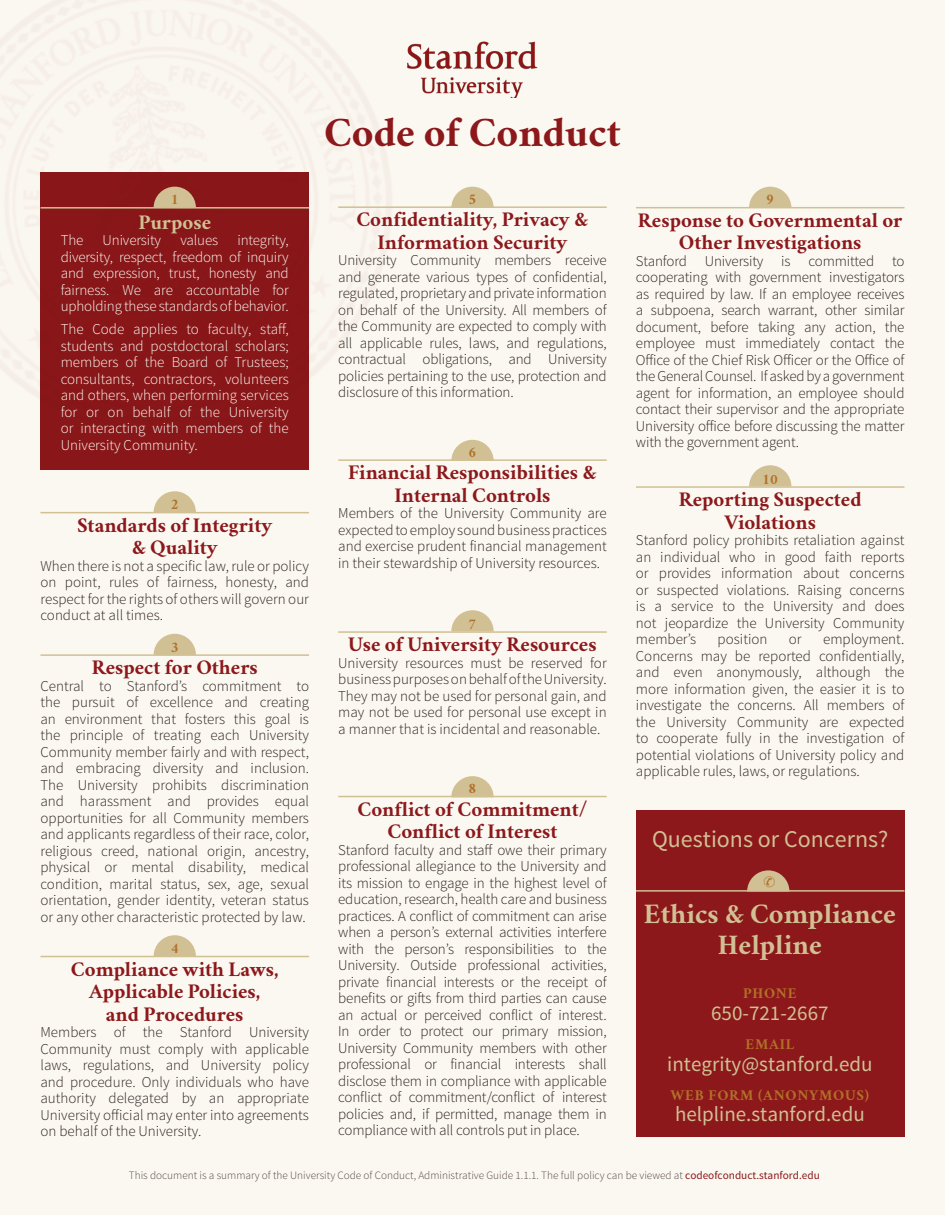
<style>
.page{position:relative;width:945px;height:1215px;background:#fbf8f1}
.page>*{position:absolute;margin:0;border:0;box-sizing:border-box;transform-origin:0 0}
.Header_1{font:700 42px "Crimson";color:#8c181b}
.contact{font:700 28.5px/30.6px "Crimson";color:#d1c094;text-align:center}
.t1{font:24px "Source Sans Pro";color:#d1c094}
.header_2{font:700 21px/22.5px "Crimson";color:#8c181b;text-align:center}
.contact-2{font:21px "Source Sans Pro";color:#d1c094}
.header_2_no_rule{font:700 21px "Crimson";color:#d1c094}
.t2{font:300 15px/16.5px "Source Sans Pro";color:#2e2223;text-align:justify}
.t3{font:300 15px/16.5px "Source Sans Pro";letter-spacing:-.01em;color:#fbf8f1;text-align:justify}
.contact-3{font:700 15px "Crimson";letter-spacing:.05em;color:#b17029}
.header_3{font:700 15px "Crimson";color:#b17029}
.disclaimer{font:300 11.25px "Source Sans Pro";color:#554947}
.s1{font-weight:400;color:#8c181b}
</style>
<div class="page">
<img style="left:407px;top:41px;width:131px;height:56px">
<div style="left:636px;top:811px;width:268px;height:326px;background:#8c181b"></div>
<hr style="left:636px;top:890px;width:268px;height:2px;background:#d1c094">
<svg style="left:749px;top:187px;width:42px;height:20px"></svg>
<hr style="left:636px;top:207px;width:268px;height:1px;background:#d1c094">
<svg style="left:749px;top:465px;width:42px;height:21px"></svg>
<hr style="left:636px;top:486px;width:268px;height:2px;background:#d1c094">
<svg style="left:451px;top:440px;width:43px;height:19px"></svg>
<hr style="left:338px;top:459px;width:269px;height:2px;background:#d1c094">
<svg style="left:451px;top:610px;width:43px;height:21px"></svg>
<hr style="left:338px;top:631px;width:269px;height:2px;background:#d1c094">
<svg style="left:451px;top:776px;width:43px;height:20px"></svg>
<hr style="left:338px;top:796px;width:269px;height:1px;background:#d1c094">
<svg style="left:451px;top:187px;width:43px;height:19px"></svg>
<hr style="left:338px;top:206px;width:269px;height:2px;background:#d1c094">
<svg style="left:154px;top:491px;width:42px;height:21px"></svg>
<hr style="left:40px;top:512px;width:269px;height:1px;background:#d1c094">
<svg style="left:154px;top:634px;width:42px;height:20px"></svg>
<hr style="left:40px;top:654px;width:269px;height:2px;background:#d1c094">
<svg style="left:154px;top:935px;width:42px;height:21px"></svg>
<hr style="left:40px;top:956px;width:269px;height:1px;background:#d1c094">
<div style="left:40px;top:173px;width:269px;height:297px;background:#8c181b"></div>
<svg style="left:154px;top:187px;width:42px;height:20px"></svg>
<hr style="left:40px;top:207px;width:269px;height:2px;background:#d1c094">
<svg style="left:747px;top:870px;width:42px;height:22px"></svg>
<p class="Header_1" style="left:324px;top:100px;width:298px">Code of Conduct</p>
<p class="header_3" style="left:171px;top:188px;width:9px">1</p>
<p class="header_2_no_rule" style="left:138px;top:206px;width:74px">Purpose</p>
<p class="t3" style="left:61px;top:232px;width:24px">The</p>
<p class="t3" style="left:103px;top:232px;width:60px">University</p>
<p class="t3" style="left:180px;top:232px;width:39px">values</p>
<p class="t3" style="left:61px;top:232px;width:230px;text-indent:177px">integrity, diversity, respect, freedom of inquiry and expression, trust, honesty and fairness. We are accountable for upholding these standards of behavior.</p>
<p class="t3" style="left:61px;top:321px;width:230px">The Code applies to faculty, staff, students and postdoctoral scholars; members of the Board of Trustees; consultants, contractors, volunteers and others, when performing services for or on behalf of the University or interacting with members of the University Community.</p>
<p class="header_3" style="left:171px;top:493px;width:9px">2</p>
<p class="header_2" style="left:77px;top:514px;width:197px">Standards of Integrity &amp; Quality</p>
<p class="t2" style="left:40px;top:558px;width:270px">When there is not a specific law, rule or policy on point, rules of fairness, honesty, and respect for the rights of others will govern our conduct at all times.</p>
<p class="header_3" style="left:171px;top:636px;width:9px">3</p>
<p class="header_2" style="left:92px;top:656px;width:168px">Respect for Others</p>
<p class="t2" style="left:40px;top:678px;width:270px">Central to Stanford’s commitment to the pursuit of excellence and creating an environment that fosters this goal is the principle of treating each University Community member fairly and with respect, and embracing diversity and inclusion.<br>The University prohibits discrimination and harassment and provides equal opportunities for all Community members and applicants regardless of their race, color, religious creed, national origin, ancestry, physical or mental disability, medical condition, marital status, sex, age, sexual orientation, gender identity, veteran status or any other characteristic protected by law.</p>
<p class="header_3" style="left:171px;top:937px;width:9px">4</p>
<p class="header_2" style="left:71px;top:957px;width:209px">Compliance with Laws,<br>Applicable Policies, and Procedures</p>
<p class="t2" style="left:40px;top:1024px;width:270px">Members of the Stanford University Community must comply with applicable laws, regulations, and University policy and procedure. Only individuals who have authority delegated by an appropriate University official may enter into agreements on behalf of the University.</p>
<p class="header_3" style="left:469px;top:188px;width:9px">5</p>
<p class="header_2" style="left:356px;top:208px;width:234px">Confidentiality, Privacy &amp;<br>Information Security</p>
<p class="t2" style="left:338px;top:252px;width:270px">University Community members receive and generate various types of confidential, regulated, proprietary and private information on behalf of the University. All members of the Community are expected to comply with all applicable rules, laws, and regulations, contractual obligations, and University policies pertaining to the use, protection and disclosure of this information.</p>
<p class="header_3" style="left:469px;top:441px;width:9px">6</p>
<p class="header_2" style="left:348px;top:461px;width:250px">Financial Responsibilities &amp;<br>Internal Controls</p>
<p class="t2" style="left:338px;top:505px;width:270px">Members of the University Community are expected to employ sound business practices and exercise prudent financial management in their stewardship of University resources.</p>
<p class="header_3" style="left:469px;top:612px;width:9px">7</p>
<p class="header_2" style="left:348px;top:633px;width:250px">Use of University Resources</p>
<p class="t2" style="left:338px;top:655px;width:270px">University resources must be reserved for business purposes on behalf of the University.<br>They may not be used for personal gain, and may not be used for personal use except in a manner that is incidental and reasonable.</p>
<p class="header_3" style="left:469px;top:777px;width:9px">8</p>
<p class="header_2" style="left:358px;top:797px;width:231px">Conflict of Commitment/<br>Conflict of Interest</p>
<p class="t2" style="left:338px;top:842px;width:270px">Stanford faculty and staff owe their primary professional allegiance to the University and its mission to engage in the highest level of education, research, health care and business practices. A conflict of commitment can arise when a person’s external activities interfere with the person’s responsibilities to the University. Outside professional activities, private financial interests or the receipt of benefits or gifts from third parties can cause an actual or perceived conflict of interest.<br>In order to protect our primary mission, University Community members with other professional or financial interests shall disclose them in compliance with applicable conflict of commitment/conflict of interest policies and, if permitted, manage them in compliance with all controls put in place.</p>
<p class="header_3" style="left:767px;top:188px;width:9px">9</p>
<p class="header_2" style="left:638px;top:209px;width:266px">Response to Governmental or<br>Other Investigations</p>
<p class="t2" style="left:636px;top:253px;width:270px">Stanford University is committed to cooperating with government investigators as required by law. If an employee receives a subpoena, search warrant, other similar document, before taking any action, the employee must immediately contact the Office of the Chief Risk Officer or the Office of the General Counsel. If asked by a government agent for information, an employee should contact their supervisor and the appropriate University office before discussing the matter with the government agent.</p>
<p class="header_3" style="left:763px;top:467px;width:17px">10</p>
<p class="header_2" style="left:679px;top:488px;width:184px">Reporting Suspected<br>Violations</p>
<p class="t2" style="left:636px;top:532px;width:270px">Stanford policy prohibits retaliation against an individual who in good faith reports or provides information about concerns or suspected violations. Raising concerns is a service to the University and does not jeopardize the University Community member’s</p>
<p class="t2" style="left:636px;top:631px;width:270px;text-indent:187px">employment.<br>Concerns may be reported confidentially, and even anonymously, although the more information given, the easier it is to investigate the concerns. All members of the University Community are expected to cooperate fully in the investigation of potential violations of University policy and applicable rules, laws, or regulations.</p>
<p class="t2" style="left:718px;top:631px;width:51px">position</p>
<p class="t2" style="left:789px;top:631px;width:14px">or</p>
<p class="t1" style="left:652px;top:824px;width:238px">Questions or Concerns?</p>
<p class="contact" style="left:644px;top:898px;width:254px">Ethics &amp; Compliance<br>Helpline</p>
<p class="contact-3" style="left:743px;top:982px;width:55px">PHONE</p>
<p class="contact-2" style="left:711px;top:1000px;width:119px">650-721-2667</p>
<p class="contact-3" style="left:746px;top:1033px;width:50px">EMAIL</p>
<p class="contact-2" style="left:667px;top:1051px;width:207px">integrity@stanford.edu</p>
<p class="contact-3" style="left:671px;top:1084px;width:200px">WEB FORM (ANONYMOUS)</p>
<p class="contact-2" style="left:675px;top:1101px;width:191px">helpline.stanford.edu</p>
<p class="disclaimer" style="left:129px;top:1168px;width:692px">This document is a summary of the University Code of Conduct, Administrative Guide 1.1.1. The full policy can be viewed at <span class="s1">codeofconduct.stanford.edu</span></p>
</div>
